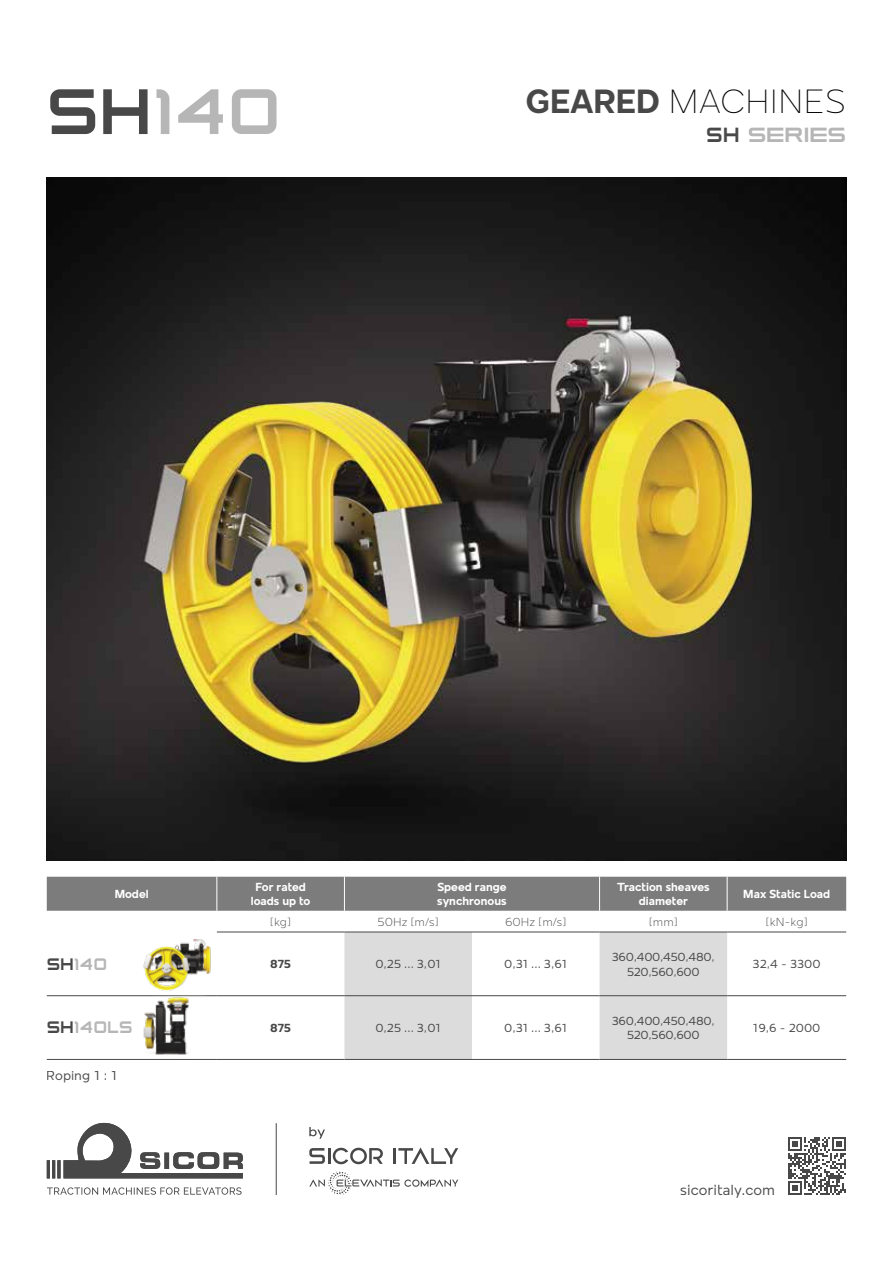
<style>
.page{position:relative;width:893px;height:1263px;background:#fff}
.page>*{position:absolute;margin:0;border:0;box-sizing:border-box;transform-origin:0 0}
.t1{font:800 63.9px "Horyzen";color:#b6b6b6}
.t2{font:100 34.5px "Mollen";color:#000}
.t3{font:800 20.4px "Horyzen";letter-spacing:-.03em;color:#b6b6b6;scale:1.13 1}
.t4{font:800 16.5px "Horyzen";color:#b6b6b6}
.t5{font:15px "Mollen";color:#484848}
.t6{font:13.5px "Mollen";color:#484848}
.t7{font:12px/14.4px "Mollen";letter-spacing:-.03em;color:#484848;text-align:center}
.t8{font:700 12px/14.4px "Mollen";color:#fff;text-align:center}
.t9{font:300 12px "Mollen";color:#484848}
.t10{font:700 12px "Mollen";color:#484848}
.s1{color:#484848}
.s2{font-weight:700;color:#484848}
</style>
<div class="page">
<div style="left:47px;top:877px;width:799px;height:34px;background:#7c7c7c"></div>
<svg style="left:344px;top:933px;width:383px;height:126px;fill:#dcdcdc"></svg>
<hr style="left:217px;top:877px;width:1px;height:34px;background:#fff">
<hr style="left:344px;top:877px;width:1px;height:34px;background:#fff">
<hr style="left:599px;top:877px;width:1px;height:34px;background:#fff">
<hr style="left:727px;top:877px;width:1px;height:34px;background:#fff">
<hr style="left:217px;top:932px;width:127px;height:1px;background:#484848">
<hr style="left:344px;top:932px;width:128px;height:1px;background:#484848">
<hr style="left:472px;top:932px;width:128px;height:1px;background:#484848">
<hr style="left:600px;top:932px;width:127px;height:1px;background:#484848">
<hr style="left:727px;top:932px;width:119px;height:1px;background:#484848">
<hr style="left:344px;top:995px;width:128px;height:1px;background:#484848">
<hr style="left:472px;top:995px;width:128px;height:1px;background:#484848">
<hr style="left:600px;top:995px;width:127px;height:1px;background:#484848">
<hr style="left:727px;top:995px;width:119px;height:1px;background:#484848">
<hr style="left:344px;top:1059px;width:128px;height:1px;background:#484848">
<hr style="left:472px;top:1059px;width:128px;height:1px;background:#484848">
<hr style="left:600px;top:1059px;width:127px;height:1px;background:#484848">
<hr style="left:727px;top:1059px;width:119px;height:1px;background:#484848">
<hr style="left:47px;top:995px;width:170px;height:1px;background:#484848">
<hr style="left:217px;top:995px;width:127px;height:1px;background:#484848">
<hr style="left:47px;top:1059px;width:170px;height:1px;background:#484848">
<hr style="left:217px;top:1059px;width:127px;height:1px;background:#484848">
<img style="left:143px;top:939px;width:73px;height:58px">
<img style="left:141px;top:994px;width:54px;height:61px">
<svg style="left:47px;top:1187px;width:195px;height:8px"></svg>
<svg style="left:47px;top:1122px;width:196px;height:56px"></svg>
<hr style="left:276px;top:1123px;width:1px;height:72px;background:#484848">
<svg style="left:309px;top:1171px;width:149px;height:24px"></svg>
<svg style="left:309px;top:1148px;width:74px;height:16px"></svg>
<hr style="left:393px;top:1148px;width:3px;height:16px;background:#484848">
<svg style="left:398px;top:1147px;width:60px;height:17px"></svg>
<svg style="left:309px;top:1127px;width:16px;height:12px"></svg>
<svg style="left:788px;top:1137px;width:58px;height:58px"></svg>
<img style="left:47px;top:178px;width:799px;height:682px">
<h1 class="t1" style="left:47px;top:74px;width:236px"><span class="s1">SH</span>140</h1>
<h2 class="t2" style="left:526px;top:82px;width:322px"><span class="s2">GEARED</span> MACHINES</h2>
<h3 class="t3" style="left:706px;top:123px;width:125px"><span class="s1">SH</span> SERIES</h3>
<p class="t8" style="left:115px;top:887px;width:36px">Model</p>
<p class="t8" style="left:251px;top:879px;width:61px">For rated loads up to</p>
<p class="t8" style="left:437px;top:879px;width:71px;text-align:left">Speed range synchronous</p>
<p class="t8" style="left:617px;top:879px;width:94px">Traction sheaves diameter</p>
<p class="t8" style="left:743px;top:887px;width:88px">Max Static Load</p>
<p class="t9" style="left:270px;top:915px;width:23px">[kg]</p>
<p class="t9" style="left:378px;top:915px;width:63px">50Hz [m/s]</p>
<p class="t9" style="left:505px;top:915px;width:63px">60Hz [m/s]</p>
<p class="t9" style="left:649px;top:915px;width:31px">[mm]</p>
<p class="t9" style="left:766px;top:915px;width:44px">[kN-kg]</p>
<h3 class="t4" style="left:47px;top:954px;width:62px"><span class="s1">SH</span>140</h3>
<p class="t10" style="left:270px;top:957px;width:22px">875</p>
<p class="t7" style="left:375px;top:957px;width:67px">0,25 ... 3,01</p>
<p class="t7" style="left:504px;top:957px;width:65px">0,31 ... 3,61</p>
<p class="t7" style="left:612px;top:950px;width:104px">360,400,450,480,<br>520,560,600</p>
<p class="t7" style="left:753px;top:957px;width:70px">32,4 - 3300</p>
<h3 class="t4" style="left:47px;top:1018px;width:87px"><span class="s1">SH</span>140LS</h3>
<p class="t10" style="left:270px;top:1021px;width:22px">875</p>
<p class="t7" style="left:375px;top:1021px;width:67px">0,25 ... 3,01</p>
<p class="t7" style="left:504px;top:1021px;width:65px">0,31 ... 3,61</p>
<p class="t7" style="left:612px;top:1013px;width:104px">360,400,450,480,<br>520,560,600</p>
<p class="t7" style="left:753px;top:1021px;width:69px">19,6 - 2000</p>
<p class="t6" style="left:47px;top:1068px;width:72px">Roping 1 : 1</p>
<p class="t5" style="left:680px;top:1181px;width:96px">sicoritaly.com</p>
</div>
